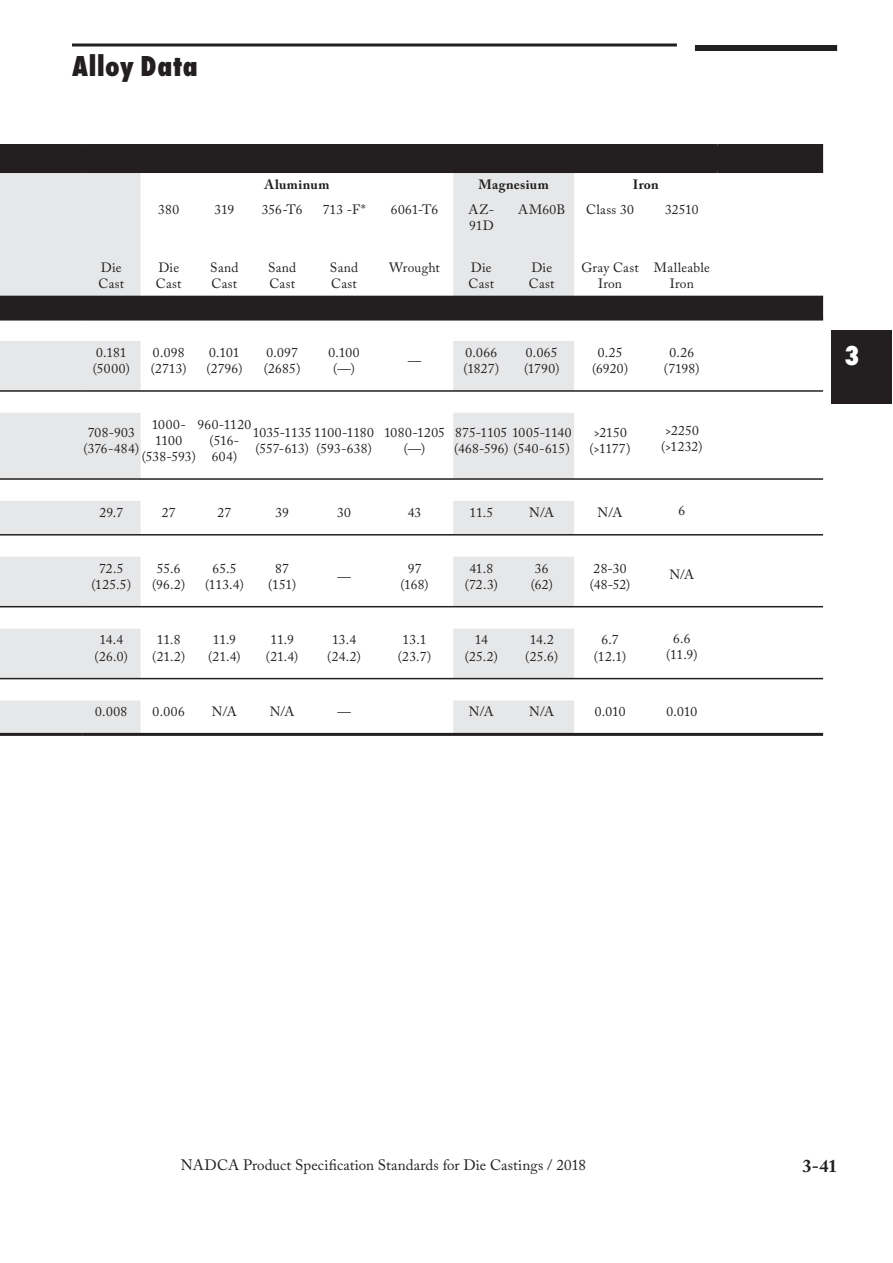
<style>
.page{position:relative;width:893px;height:1263px;background:#fff}
.page>*{position:absolute;margin:0;border:0;box-sizing:border-box;transform-origin:0 0}
.t1{font:800 condensed 30px "Function LH";letter-spacing:.025em;color:#231f20}
.t2{font:800 condensed 28.5px "Function LH";color:#fff}
.t3{font:700 18px "Adobe Caslon Pro";color:#231f20}
.t4{font:15px "Adobe Caslon Pro";letter-spacing:.005em;color:#231f20}
.t5{font:13.5px/16.2px "Adobe Caslon Pro";letter-spacing:.015em;color:#231f20;text-align:center}
.t6{font:13.5px/16.2px "Adobe Caslon Pro";letter-spacing:-.01em;color:#231f20}
.t7{font:700 13.5px "Adobe Caslon Pro";letter-spacing:.03em;color:#231f20}
</style>
<div class="page">
<hr style="left:72px;top:43px;width:605px;height:3px;background:#231f20">
<div style="left:695px;top:45px;width:142px;height:6px;background:#231f20"></div>
<div style="left:831px;top:330px;width:60px;height:74px;background:#231f20"></div>
<svg style="left:0;top:147px;width:823px;height:171px"></svg>
<svg style="left:0;top:173px;width:574px;height:560px"></svg>
<hr style="left:0;top:390px;width:82px;height:2px;background:#231f20">
<hr style="left:82px;top:390px;width:741px;height:2px;background:#231f20">
<hr style="left:0;top:478px;width:82px;height:2px;background:#231f20">
<hr style="left:82px;top:478px;width:741px;height:2px;background:#231f20">
<hr style="left:0;top:534px;width:82px;height:2px;background:#231f20">
<hr style="left:82px;top:534px;width:741px;height:2px;background:#231f20">
<hr style="left:0;top:606px;width:82px;height:1px;background:#231f20">
<hr style="left:82px;top:606px;width:741px;height:1px;background:#231f20">
<hr style="left:0;top:678px;width:82px;height:1px;background:#231f20">
<hr style="left:82px;top:678px;width:741px;height:1px;background:#231f20">
<hr style="left:0;top:144px;width:82px;height:3px;background:#231f20">
<hr style="left:82px;top:144px;width:635px;height:3px;background:#231f20">
<hr style="left:0;top:170px;width:82px;height:3px;background:#231f20">
<hr style="left:82px;top:170px;width:635px;height:3px;background:#231f20">
<hr style="left:0;top:296px;width:82px;height:3px;background:#231f20">
<hr style="left:82px;top:296px;width:741px;height:3px;background:#231f20">
<hr style="left:0;top:318px;width:82px;height:3px;background:#231f20">
<hr style="left:82px;top:318px;width:741px;height:3px;background:#231f20">
<hr style="left:0;top:733px;width:82px;height:3px;background:#231f20">
<hr style="left:82px;top:733px;width:741px;height:3px;background:#231f20">
<hr style="left:717px;top:144px;width:49px;height:3px;background:#231f20">
<hr style="left:716px;top:147px;width:3px;height:23px;background:#231f20">
<hr style="left:766px;top:144px;width:57px;height:3px;background:#231f20">
<hr style="left:717px;top:170px;width:106px;height:3px;background:#231f20">
<h1 class="t1" style="left:72px;top:55px;width:127px">Alloy Data</h1>
<p class="t7" style="left:264px;top:179px;width:66px">Aluminum</p>
<p class="t7" style="left:478px;top:179px;width:72px">Magnesium</p>
<p class="t7" style="left:633px;top:179px;width:28px">Iron</p>
<p class="t5" style="left:158px;top:203px;width:22px">380</p>
<p class="t5" style="left:215px;top:203px;width:21px">319</p>
<p class="t5" style="left:262px;top:203px;width:42px">356-T6</p>
<p class="t5" style="left:323px;top:203px;width:44px">713 -F*</p>
<p class="t5" style="left:391px;top:203px;width:49px">6061-T6</p>
<p class="t5" style="left:468px;top:203px;width:27px;text-align:left">AZ-<br>91D</p>
<p class="t5" style="left:518px;top:203px;width:49px">AM60B</p>
<p class="t5" style="left:586px;top:203px;width:49px">Class 30</p>
<p class="t5" style="left:665px;top:203px;width:35px">32510</p>
<p class="t5" style="left:99px;top:261px;width:27px;text-align:left">Die<br>Cast</p>
<p class="t5" style="left:156px;top:261px;width:27px;text-align:left">Die<br>Cast</p>
<p class="t5" style="left:210px;top:261px;width:30px;text-align:left">Sand<br>Cast</p>
<p class="t5" style="left:268px;top:261px;width:30px;text-align:left">Sand<br>Cast</p>
<p class="t5" style="left:330px;top:261px;width:30px;text-align:left">Sand<br>Cast</p>
<p class="t5" style="left:389px;top:261px;width:52px">Wrought</p>
<p class="t5" style="left:468px;top:261px;width:27px;text-align:left">Die<br>Cast</p>
<p class="t5" style="left:529px;top:261px;width:27px;text-align:left">Die<br>Cast</p>
<p class="t5" style="left:581px;top:261px;width:59px">Gray Cast<br>Iron</p>
<p class="t5" style="left:654px;top:261px;width:57px">Malleable<br>Iron</p>
<p class="t5" style="left:93px;top:346px;width:39px;text-align:left">0.181 (5000)</p>
<p class="t5" style="left:151px;top:346px;width:37px;text-align:left">0.098 (2713)</p>
<p class="t5" style="left:206px;top:346px;width:38px;text-align:left">0.101 (2796)</p>
<p class="t5" style="left:264px;top:346px;width:38px;text-align:left">0.097 (2685)</p>
<p class="t5" style="left:329px;top:346px;width:33px">0.100 (—)</p>
<p class="t5" style="left:408px;top:354px;width:15px">—</p>
<p class="t5" style="left:463px;top:346px;width:37px;text-align:left">0.066 (1827)</p>
<p class="t5" style="left:524px;top:346px;width:37px;text-align:left">0.065 (1790)</p>
<p class="t5" style="left:592px;top:346px;width:38px">0.25 (6920)</p>
<p class="t5" style="left:664px;top:346px;width:37px">0.26 (7198)</p>
<p class="t5" style="left:84px;top:426px;width:57px">708-903 (376-484)</p>
<p class="t5" style="left:142px;top:418px;width:56px">1000-<br>1100 (538-593)</p>
<p class="t5" style="left:198px;top:418px;width:55px">960-1120 (516-<br>604)</p>
<p class="t6" style="left:253px;top:426px;width:123px">1035-1135 1100-1180 (557-613)</p>
<p class="t5" style="left:316px;top:442px;width:57px">(593-638)</p>
<p class="t5" style="left:384px;top:426px;width:62px">1080-1205 (—)</p>
<p class="t5" style="left:454px;top:426px;width:119px;text-align:left">875-1105 1005-1140 (468-596) (540-615)</p>
<p class="t5" style="left:590px;top:426px;width:42px;text-align:left">&gt;2150 (&gt;1177)</p>
<p class="t5" style="left:661px;top:424px;width:43px;text-align:left">&gt;2250 (&gt;1232)</p>
<p class="t5" style="left:100px;top:506px;width:25px">29.7</p>
<p class="t5" style="left:162px;top:506px;width:15px">27</p>
<p class="t5" style="left:218px;top:506px;width:15px">27</p>
<p class="t5" style="left:275px;top:506px;width:15px">39</p>
<p class="t5" style="left:337px;top:506px;width:15px">30</p>
<p class="t5" style="left:408px;top:506px;width:15px">43</p>
<p class="t5" style="left:469px;top:506px;width:25px">11.5</p>
<p class="t5" style="left:529px;top:506px;width:26px">N/A</p>
<p class="t5" style="left:598px;top:506px;width:26px">N/A</p>
<p class="t5" style="left:678px;top:504px;width:8px">6</p>
<p class="t5" style="left:91px;top:562px;width:41px">72.5 (125.5)</p>
<p class="t5" style="left:152px;top:562px;width:35px">55.6 (96.2)</p>
<p class="t5" style="left:205px;top:562px;width:40px">65.5 (113.4)</p>
<p class="t5" style="left:268px;top:562px;width:30px">87 (151)</p>
<p class="t5" style="left:337px;top:570px;width:15px">—</p>
<p class="t5" style="left:400px;top:562px;width:30px">97 (168)</p>
<p class="t5" style="left:465px;top:562px;width:35px">41.8 (72.3)</p>
<p class="t5" style="left:531px;top:562px;width:24px">36 (62)</p>
<p class="t5" style="left:590px;top:562px;width:42px;text-align:left">28-30 (48-52)</p>
<p class="t5" style="left:669px;top:568px;width:26px">N/A</p>
<p class="t5" style="left:95px;top:634px;width:35px">14.4 (26.0)</p>
<p class="t5" style="left:152px;top:634px;width:34px">11.8 (21.2)</p>
<p class="t5" style="left:208px;top:634px;width:34px">11.9 (21.4)</p>
<p class="t5" style="left:266px;top:634px;width:34px">11.9 (21.4)</p>
<p class="t5" style="left:327px;top:634px;width:35px">13.4 (24.2)</p>
<p class="t5" style="left:398px;top:634px;width:35px">13.1 (23.7)</p>
<p class="t5" style="left:465px;top:634px;width:35px">14 (25.2)</p>
<p class="t5" style="left:525px;top:634px;width:34px">14.2 (25.6)</p>
<p class="t5" style="left:594px;top:634px;width:34px">6.7 (12.1)</p>
<p class="t5" style="left:666px;top:632px;width:33px">6.6 (11.9)</p>
<p class="t5" style="left:95px;top:705px;width:34px">0.008</p>
<p class="t5" style="left:153px;top:705px;width:34px">0.006</p>
<p class="t5" style="left:212px;top:705px;width:26px">N/A</p>
<p class="t5" style="left:270px;top:705px;width:26px">N/A</p>
<p class="t5" style="left:337px;top:705px;width:15px">—</p>
<p class="t5" style="left:469px;top:705px;width:26px">N/A</p>
<p class="t5" style="left:529px;top:705px;width:26px">N/A</p>
<p class="t5" style="left:595px;top:705px;width:32px">0.010</p>
<p class="t5" style="left:666px;top:705px;width:32px">0.010</p>
<h2 class="t2" style="left:845px;top:344px;width:17px">3</h2>
<p class="t4" style="left:181px;top:1159px;width:407px">NADCA Product Specification Standards for Die Castings / 2018</p>
<h3 class="t3" style="left:803px;top:1159px;width:36px">3-41</h3>
</div>
